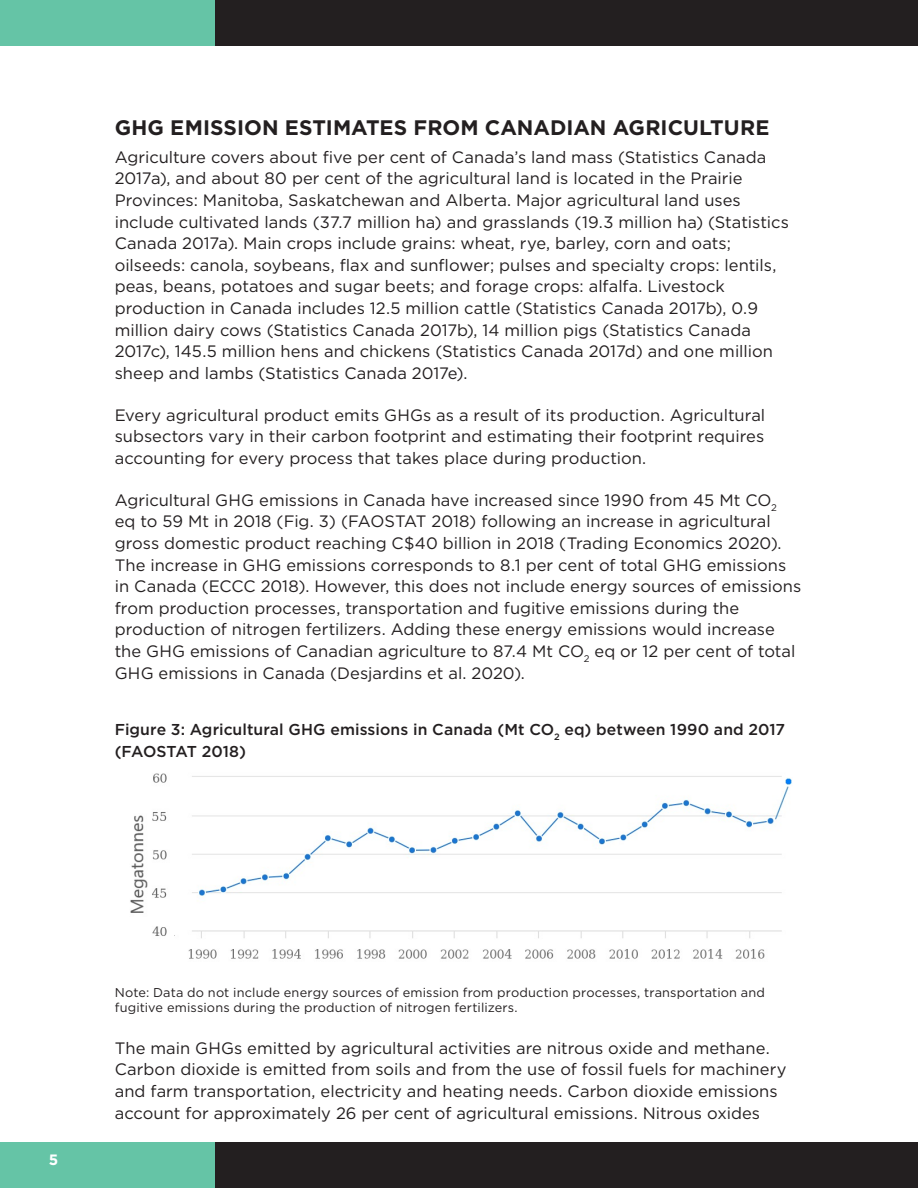
<style>
.page{position:relative;width:918px;height:1188px;background:#fff}
.page>*{position:absolute;margin:0;border:0;box-sizing:border-box;transform-origin:0 0}
.SC_-_Heading_1{font:700 21px "Gotham";color:#231f20}
.SC_-_Body{font:16.5px/21.6px "Gotham";color:#231f20}
.Table_Heading{font:500 15.75px/22.5px "Gotham";letter-spacing:.005em;color:#231f20}
.t1{font:700 15px "Gotham";color:#fff}
.Table_Source{font:12.75px/15.3px "Gotham";letter-spacing:.015em;color:#231f20}
</style>
<div class="page">
<div style="left:0;top:1143px;width:215px;height:45px;background:#65c4a6"></div>
<div style="left:0;top:0;width:215px;height:45px;background:#65c4a6"></div>
<div style="left:215px;top:1143px;width:703px;height:45px;background:#231f20"></div>
<div style="left:215px;top:0;width:703px;height:45px;background:#231f20"></div>
<img style="left:130px;top:773px;width:662px;height:186px">
<p class="SC_-_Heading_1" style="left:115px;top:113px;width:656px">GHG EMISSION ESTIMATES FROM CANADIAN AGRICULTURE</p>
<p class="SC_-_Body" style="left:115px;top:146px;width:676px">Agriculture covers about five per cent of Canada’s land mass (Statistics Canada 2017a), and about 80 per cent of the agricultural land is located in the Prairie Provinces: Manitoba, Saskatchewan and Alberta. Major agricultural land uses include cultivated lands (37.7 million ha) and grasslands (19.3 million ha) (Statistics Canada 2017a). Main crops include grains: wheat, rye, barley, corn and oats; oilseeds: canola, soybeans, flax and sunflower; pulses and specialty crops: lentils, peas, beans, potatoes and sugar beets; and forage crops: alfalfa. Livestock production in Canada includes 12.5 million cattle (Statistics Canada 2017b), 0.9 million dairy cows (Statistics Canada 2017b), 14 million pigs (Statistics Canada 2017c), 145.5 million hens and chickens (Statistics Canada 2017d) and one million sheep and lambs (Statistics Canada 2017e).</p>
<p class="SC_-_Body" style="left:115px;top:404px;width:652px;text-align:justify">Every agricultural product emits GHGs as a result of its production. Agricultural subsectors vary in their carbon footprint and estimating their footprint requires accounting for every process that takes place during production.</p>
<p class="SC_-_Body" style="left:115px;top:489px;width:688px">Agricultural GHG emissions in Canada have increased since 1990 from 45 Mt CO<sub>2 </sub>eq to 59 Mt in 2018 (Fig. 3) (FAOSTAT 2018) following an increase in agricultural gross domestic product reaching C$40 billion in 2018 (Trading Economics 2020).<br>The increase in GHG emissions corresponds to 8.1 per cent of total GHG emissions in Canada (ECCC 2018). However, this does not include energy sources of emissions from production processes, transportation and fugitive emissions during the production of nitrogen fertilizers. Adding these energy emissions would increase the GHG emissions of Canadian agriculture to 87.4 Mt CO<sub>2</sub> eq or 12 per cent of total GHG emissions in Canada (Desjardins et al. 2020).</p>
<p class="Table_Heading" style="left:115px;top:718px;width:672px">Figure 3: Agricultural GHG emissions in Canada (Mt CO<sub>2</sub> eq) between 1990 and 2017 (FAOSTAT 2018)</p>
<p class="t1" style="left:49px;top:1150px;width:11px">5</p>
<p class="Table_Source" style="left:115px;top:984px;width:652px">Note: Data do not include energy sources of emission from production processes, transportation and fugitive emissions during the production of nitrogen fertilizers.</p>
<p class="SC_-_Body" style="left:115px;top:1037px;width:673px">The main GHGs emitted by agricultural activities are nitrous oxide and methane.<br>Carbon dioxide is emitted from soils and from the use of fossil fuels for machinery and farm transportation, electricity and heating needs. Carbon dioxide emissions account for approximately 26 per cent of agricultural emissions. Nitrous oxides</p>
</div>
